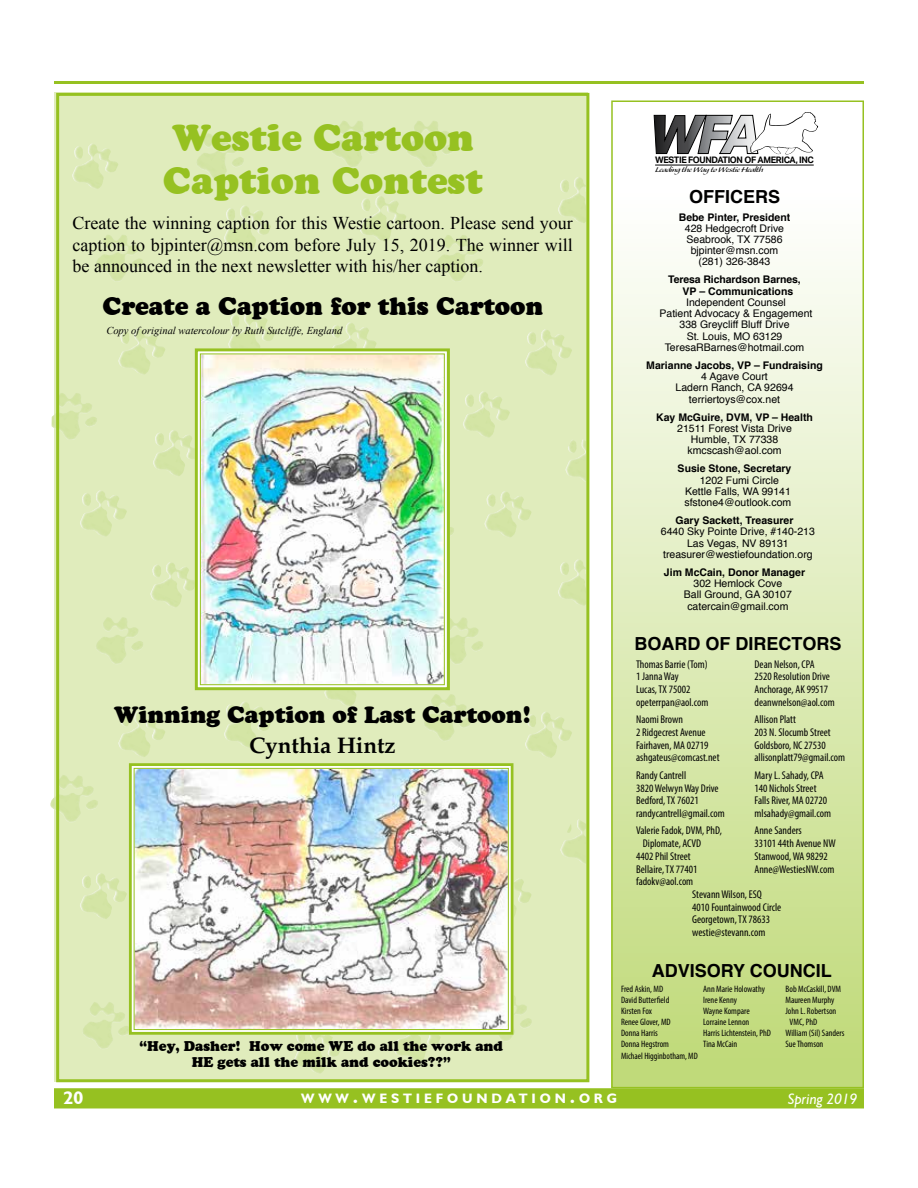
<style>
.page{position:relative;width:918px;height:1188px;background:#fff}
.page>*{position:absolute;margin:0;border:0;box-sizing:border-box;transform-origin:0 0}
.t1{font:900 36px/43.2px "Cooper BT";color:#96c121}
.t2{font:900 24px "Cooper BT";color:#000}
.t3{font:900 22.5px "Cooper BT";color:#000}
.t4{font:700 22.5px "Palatino";color:#000}
.t5{font:18px/21.6px "Times New Roman";color:#000;text-align:justify}
.t6{font:700 18px "Helvetica";color:#000}
.t7{font:700 18px "Humanist 521 BT";color:#fff}
.t8{font:italic 15px "Humanist 521 BT";color:#fff}
.t9{font:700 13.65px "Humanist 521 BT";letter-spacing:.285em;color:#fff}
.t10{font:900 13.5px/16.2px "Cooper BT";color:#000;text-align:center}
.t11{font:condensed 11.25px/12.8px "Myriad Pro";color:#000}
.t12{font:10.5px/11.2px "Helvetica";color:#000;text-align:center}
.t13{font:700 10.5px/11.2px "Helvetica";color:#000}
.t14{font:italic 10.5px "Times New Roman";color:#000}
.t15{font:condensed 9.3px/11.1px "Myriad Pro";color:#000}
.t16{font:9.15px "Alexa Std";letter-spacing:-.045em;color:#000;scale:1.15 1}
.t17{font:700 9px "Aktiv Grotesk";letter-spacing:-.04em;color:#000}
.s1{font-size:19.5px}
</style>
<div class="page">
<div style="left:54px;top:1088px;width:810px;height:20px;background:#96c121;border:2px solid #96c121"></div>
<hr style="left:54px;top:81px;width:810px;height:3px;background:#96c121">
<div style="left:611px;top:100px;width:251px;height:988px;background:linear-gradient(to bottom,#fff,#bfda77)"></div>
<div style="left:611px;top:100px;width:253px;height:988px;border:2px solid #96c121"></div>
<div style="left:54px;top:92px;width:533px;height:990px;background:#e0ecbc"></div>
<img style="left:96px;top:235px;width:43px;height:46px">
<img style="left:96px;top:617px;width:43px;height:46px">
<img style="left:118px;top:328px;width:47px;height:46px">
<img style="left:118px;top:711px;width:47px;height:46px">
<img style="left:80px;top:490px;width:47px;height:46px">
<img style="left:80px;top:873px;width:47px;height:46px">
<img style="left:436px;top:235px;width:43px;height:46px">
<img style="left:451px;top:618px;width:28px;height:46px">
<img style="left:525px;top:329px;width:47px;height:46px">
<img style="left:525px;top:712px;width:47px;height:46px">
<img style="left:463px;top:391px;width:47px;height:46px">
<img style="left:484px;top:491px;width:48px;height:46px">
<img style="left:515px;top:878px;width:16px;height:36px">
<img style="left:83px;top:1002px;width:43px;height:46px">
<img style="left:394px;top:1036px;width:47px;height:26px">
<img style="left:424px;top:694px;width:43px;height:46px">
<img style="left:565px;top:439px;width:20px;height:43px">
<img style="left:560px;top:819px;width:25px;height:44px">
<img style="left:153px;top:430px;width:40px;height:46px">
<img style="left:197px;top:133px;width:43px;height:47px">
<img style="left:224px;top:205px;width:47px;height:46px">
<img style="left:224px;top:702px;width:47px;height:46px">
<img style="left:332px;top:121px;width:43px;height:46px">
<img style="left:359px;top:196px;width:47px;height:46px">
<img style="left:150px;top:562px;width:43px;height:45px">
<img style="left:407px;top:121px;width:43px;height:46px">
<img style="left:558px;top:177px;width:27px;height:46px">
<img style="left:558px;top:559px;width:27px;height:46px">
<img style="left:228px;top:312px;width:47px;height:35px">
<img style="left:324px;top:692px;width:32px;height:14px">
<img style="left:294px;top:1036px;width:47px;height:37px">
<img style="left:52px;top:393px;width:41px;height:46px">
<img style="left:50px;top:775px;width:44px;height:46px">
<img style="left:331px;top:322px;width:46px;height:25px">
<hr style="left:655px;top:165px;width:159px;height:1px;background:#000">
<svg style="left:654px;top:112px;width:164px;height:42px"></svg>
<div style="left:56px;top:93px;width:533px;height:989px;border:3px solid #96c121"></div>
<img style="left:193px;top:347px;width:258px;height:345px">
<div style="left:200px;top:353px;width:245px;height:332px;border:1px solid #96c121"></div>
<img style="left:127px;top:763px;width:388px;height:273px">
<div style="left:134px;top:768px;width:375px;height:262px;border:1px solid #96c121"></div>
<img style="left:72px;top:144px;width:46px;height:45px">
<h1 class="t1" style="left:163px;top:117px;width:321px">Westie Cartoon<br>Caption Contest</h1>
<h3 class="t5" style="left:73px;top:212px;width:502px">Create the winning caption for this Westie cartoon. Please send your caption to bjpinter@msn.com before July 15, 2019. The winner will be announced in the next newsletter with his/her caption.</h3>
<h2 class="t2" style="left:102px;top:291px;width:442px">Create a Caption for this Cartoon</h2>
<p class="t14" style="left:106px;top:323px;width:237px">Copy of original watercolour by Ruth Sutcliffe, England</p>
<h3 class="t3" style="left:114px;top:701px;width:419px">Winning Caption of Last Cartoon!</h3>
<h3 class="t4" style="left:249px;top:726px;width:148px">Cynthia Hintz</h3>
<p class="t17" style="left:655px;top:154px;width:160px">WESTIE FOUNDATION OF AMERICA, INC</p>
<p class="t16" style="left:655px;top:165px;width:96px">Leading the Way to Westie Health</p>
<h3 class="t6" style="left:689px;top:182px;width:93px">OFFICERS</h3>
<p class="t13" style="left:679px;top:211px;width:113px">Bebe Pinter, President</p>
<p class="t12" style="left:685px;top:223px;width:101px">428 Hedgecroft Drive<br>Seabrook, TX 77586 bjpinter@msn.com (281) 326-3843</p>
<p class="t13" style="left:683px;top:274px;width:120px;text-indent:-14px">Teresa Richardson Barnes,<br>VP – Communications</p>
<p class="t12" style="left:660px;top:297px;width:154px">Independent Counsel<br>Patient Advocacy &amp; Engagement<br>338 Greycliff Bluff Drive<br>St. Louis, MO 63129<br>TeresaRBarnes@hotmail.com</p>
<p class="t13" style="left:646px;top:360px;width:178px">Marianne Jacobs, VP – Fundraising</p>
<p class="t12" style="left:676px;top:371px;width:119px">4 Agave Court<br>Ladern Ranch, CA 92694 terriertoys@cox.net</p>
<p class="t13" style="left:656px;top:412px;width:158px">Kay McGuire, DVM, VP – Health</p>
<p class="t12" style="left:677px;top:423px;width:116px">21511 Forest Vista Drive<br>Humble, TX 77338 kmcscash@aol.com</p>
<p class="t13" style="left:678px;top:463px;width:115px">Susie Stone, Secretary</p>
<p class="t12" style="left:684px;top:475px;width:108px">1202 Fumi Circle<br>Kettle Falls, WA 99141 sfstone4@outlook.com</p>
<p class="t13" style="left:676px;top:515px;width:119px">Gary Sackett, Treasurer</p>
<p class="t12" style="left:661px;top:526px;width:156px">6440 Sky Pointe Drive, #140-213<br>Las Vegas, NV 89131 treasurer@westiefoundation.org</p>
<p class="t13" style="left:664px;top:567px;width:143px">Jim McCain, Donor Manager</p>
<p class="t12" style="left:684px;top:578px;width:109px">302 Hemlock Cove<br>Ball Ground, GA 30107 catercain@gmail.com</p>
<h3 class="t6" style="left:635px;top:629px;width:208px">BOARD OF DIRECTORS</h3>
<p class="t11" style="left:636px;top:657px;width:74px">Thomas Barrie (Tom)<br>1 Janna Way<br>Lucas, TX 75002 opeterrpan@aol.com</p>
<p class="t11" style="left:636px;top:713px;width:85px">Naomi Brown<br>2 Ridgecrest Avenue<br>Fairhaven, MA 02719 ashgateus@comcast.net</p>
<p class="t11" style="left:636px;top:769px;width:90px">Randy Cantrell<br>3820 Welwyn Way Drive<br>Bedford, TX 76021 randycantrell@gmail.com</p>
<p class="t11" style="left:636px;top:824px;width:87px">Valerie Fadok, DVM, PhD,</p>
<p class="t11" style="left:643px;top:837px;width:60px">Diplomate, ACVD</p>
<p class="t11" style="left:636px;top:850px;width:56px">4402 Phil Street</p>
<p class="t11" style="left:636px;top:862px;width:63px">Bellaire, TX 77401</p>
<p class="t11" style="left:636px;top:875px;width:59px">fadokv@aol.com</p>
<p class="t11" style="left:755px;top:657px;width:82px">Dean Nelson, CPA<br>2520 Resolution Drive<br>Anchorage, AK 99517 deanwnelson@aol.com</p>
<p class="t11" style="left:755px;top:713px;width:92px">Allison Platt<br>203 N. Slocumb Street<br>Goldsboro, NC 27530 allisonplatt79@gmail.com</p>
<p class="t11" style="left:755px;top:769px;width:78px">Mary L. Sahady, CPA<br>140 Nichols Street<br>Falls River, MA 02720 mlsahady@gmail.com</p>
<p class="t11" style="left:755px;top:824px;width:83px">Anne Sanders<br>33101 44th Avenue NW<br>Stanwood, WA 98292<br>Anne@WestiesNW.com</p>
<p class="t11" style="left:692px;top:888px;width:91px">Stevann Wilson, ESQ<br>4010 Fountainwood Circle<br>Georgetown, TX 78633 westie@stevann.com</p>
<h3 class="t6" style="left:652px;top:956px;width:182px">ADVISORY COUNCIL</h3>
<p class="t15" style="left:621px;top:983px;width:51px">Fred Askin, MD<br>David Butterfield<br>Kirsten Fox<br>Renee Glover, MD<br>Donna Harris<br>Donna Hegstrom</p>
<p class="t15" style="left:703px;top:983px;width:69px">Ann Marie Holowathy<br>Irene Kenny<br>Wayne Kompare<br>Lorraine Lennon<br>Harris Lichtenstein, PhD<br>Tina McCain</p>
<p class="t15" style="left:785px;top:983px;width:57px">Bob McCaskill, DVM</p>
<p class="t15" style="left:785px;top:994px;width:51px">Maureen Murphy</p>
<p class="t15" style="left:785px;top:1005px;width:52px">John L. Robertson</p>
<p class="t15" style="left:790px;top:1016px;width:29px">VMC, PhD</p>
<p class="t15" style="left:786px;top:1028px;width:61px">William (Sil) Sanders</p>
<p class="t15" style="left:786px;top:1039px;width:39px">Sue Thomson</p>
<p class="t10" style="left:140px;top:1038px;width:365px">“Hey, Dasher! How come WE do all the work and<br>HE gets all the milk and cookies??”</p>
<p class="t15" style="left:621px;top:1050px;width:78px">Michael Higginbotham, MD</p>
<h3 class="t7" style="left:64px;top:1087px;width:21px">20</h3>
<p class="t9" style="left:301px;top:1090px;width:317px">WWW<span class="s1">.</span>WESTIEFOUNDATION<span class="s1">.</span>ORG</p>
<h3 class="t8" style="left:788px;top:1090px;width:71px">Spring 2019</h3>
</div>
